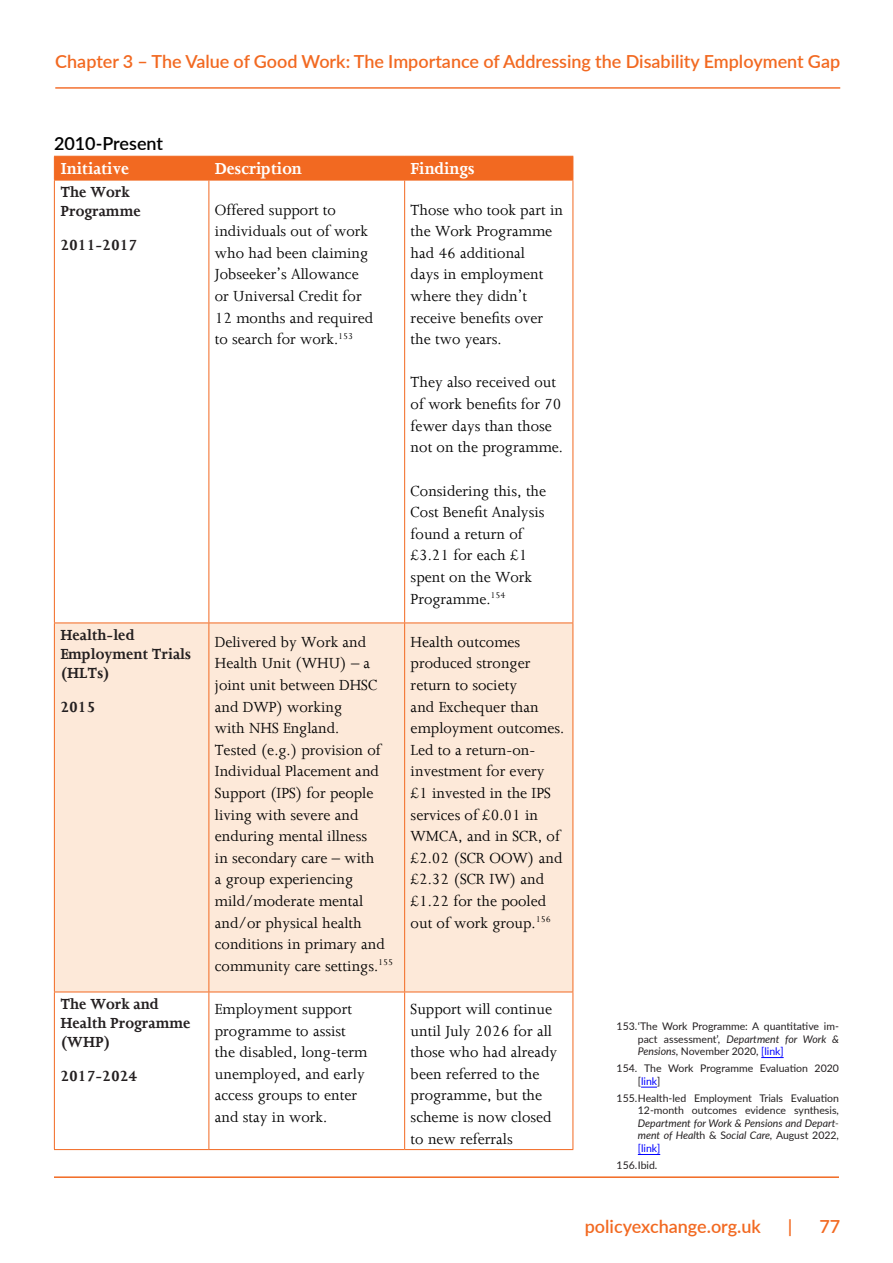
<style>
.page{position:relative;width:893px;height:1263px;background:#fff}
.page>*{position:absolute;margin:0;border:0;box-sizing:border-box;transform-origin:0 0}
.t1{font:600 18px "Lato";color:#f26921}
.t2{font:700 18px "Joanna";color:#fff}
.t3{font:600 18px "Lato";color:#000}
.First_para_body{font:16.5px/21.6px "Joanna";color:#000}
.t4{font:700 16.5px/19px "Joanna";color:#231f20}
.t5{font:10.5px/12.6px "Lato";color:#231f20;text-align:justify}
.s1{font-style:italic}
.s2{color:#00f}
</style>
<div class="page">
<hr style="left:55px;top:87px;width:785px;height:2px;background:#f37130">
<hr style="left:54px;top:1176px;width:785px;height:2px;background:#f26921">
<div style="left:55px;top:623px;width:518px;height:368px;background:#fde9d9"></div>
<div style="left:54px;top:156px;width:520px;height:24px;background:#f26921"></div>
<hr style="left:54px;top:180px;width:155px;height:1px;background:#f26921">
<hr style="left:54px;top:180px;width:1px;height:442px;background:#f26921">
<hr style="left:209px;top:180px;width:196px;height:1px;background:#f26921">
<hr style="left:208px;top:180px;width:1px;height:442px;background:#f26921">
<hr style="left:405px;top:180px;width:168px;height:1px;background:#f26921">
<hr style="left:404px;top:180px;width:1px;height:442px;background:#f26921">
<hr style="left:573px;top:180px;width:1px;height:442px;background:#f26921">
<hr style="left:54px;top:622px;width:155px;height:1px;background:#f26921">
<hr style="left:54px;top:623px;width:1px;height:368px;background:#f26921">
<hr style="left:209px;top:622px;width:196px;height:1px;background:#f26921">
<hr style="left:208px;top:623px;width:1px;height:368px;background:#f26921">
<hr style="left:405px;top:622px;width:168px;height:1px;background:#f26921">
<hr style="left:404px;top:623px;width:1px;height:368px;background:#f26921">
<hr style="left:573px;top:623px;width:1px;height:368px;background:#f26921">
<hr style="left:54px;top:992px;width:1px;height:157px;background:#f26921">
<hr style="left:208px;top:992px;width:1px;height:157px;background:#f26921">
<hr style="left:404px;top:992px;width:1px;height:157px;background:#f26921">
<hr style="left:573px;top:992px;width:1px;height:157px;background:#f26921">
<hr style="left:54px;top:991px;width:155px;height:1px;background:#f26921">
<hr style="left:209px;top:991px;width:196px;height:1px;background:#f26921">
<hr style="left:405px;top:991px;width:168px;height:1px;background:#f26921">
<hr style="left:54px;top:1149px;width:155px;height:1px;background:#f26921">
<hr style="left:209px;top:1149px;width:196px;height:1px;background:#f26921">
<hr style="left:405px;top:1149px;width:168px;height:1px;background:#f26921">
<svg style="left:761px;top:1057px;width:23px;height:1px"></svg>
<svg style="left:641px;top:1087px;width:16px;height:1px"></svg>
<svg style="left:638px;top:1154px;width:22px;height:1px"></svg>
<p class="t1" style="left:55px;top:49px;width:786px">Chapter 3 – The Value of Good Work: The Importance of Addressing the Disability Employment Gap</p>
<h3 class="t3" style="left:54px;top:130px;width:111px">2010-Present</h3>
<p class="t2" style="left:60px;top:157px;width:70px">Initiative</p>
<p class="t2" style="left:215px;top:157px;width:88px">Description</p>
<p class="t2" style="left:411px;top:157px;width:65px">Findings</p>
<p class="t4" style="left:60px;top:182px;width:82px">The Work<br>Programme</p>
<p class="t4" style="left:60px;top:235px;width:78px">2011-2017</p>
<p class="First_para_body" style="left:215px;top:199px;width:160px">Offered support to individuals out of work who had been claiming<br>Jobseeker’s Allowance or Universal Credit for<br>12 months and required to search for work.<sup>153</sup></p>
<p class="First_para_body" style="left:411px;top:199px;width:154px">Those who took part in the Work Programme had 46 additional<br>days in employment where they didn’t receive benefits over the two years.</p>
<p class="First_para_body" style="left:411px;top:371px;width:154px">They also received out of work benefits for 70 fewer days than those not on the programme.</p>
<p class="First_para_body" style="left:411px;top:479px;width:137px">Considering this, the<br>Cost Benefit Analysis found a return of £3.21 for each £1 spent on the Work<br>Programme.<sup>154</sup></p>
<p class="t4" style="left:60px;top:625px;width:132px">Health-led<br>Employment Trials (HLTs)</p>
<p class="t4" style="left:60px;top:697px;width:37px">2015</p>
<p class="t4" style="left:60px;top:994px;width:132px">The Work and<br>Health Programme (WHP)</p>
<p class="t4" style="left:60px;top:1066px;width:78px">2017-2024</p>
<p class="First_para_body" style="left:215px;top:631px;width:164px">Delivered by Work and<br>Health Unit (WHU) – a joint unit between DHSC and DWP) working<br>with NHS England.</p>
<p class="First_para_body" style="left:215px;top:739px;width:180px">Tested (e.g.) provision of<br>Individual Placement and<br>Support (IPS) for people living with severe and enduring mental illness<br>in secondary care – with<br>a group experiencing mild/moderate mental and/or physical health conditions in primary and community care settings.<sup>155</sup></p>
<p class="First_para_body" style="left:411px;top:631px;width:155px">Health outcomes produced stronger return to society<br>and Exchequer than employment outcomes.</p>
<p class="First_para_body" style="left:411px;top:739px;width:153px">Led to a return-on&shy;investment for every £1 invested in the IPS services of £0.01 in<br>WMCA, and in SCR, of £2.02 (SCR OOW) and £2.32 (SCR IW) and £1.22 for the pooled out of work group.<sup>156</sup></p>
<p class="First_para_body" style="left:215px;top:998px;width:154px">Employment support programme to assist the disabled, long-term unemployed, and early access groups to enter and stay in work.</p>
<p class="First_para_body" style="left:411px;top:998px;width:148px">Support will continue until July 2026 for all those who had already been referred to the programme, but the scheme is now closed to new referrals</p>
<p class="t5" style="left:638px;top:1019px;width:203px;text-indent:-21px">153.‘The Work Programme: A quantitative im&shy;pact assessment’, <span class="s1">Department for Work &amp; Pensions</span>, November 2020, <span class="s2">[link]</span></p>
<p class="t5" style="left:638px;top:1061px;width:203px;text-indent:-21px">154. The Work Programme Evaluation 2020 [<span class="s2">link</span>]</p>
<p class="t5" style="left:638px;top:1091px;width:203px;text-indent:-21px">155.Health-led Employment Trials Evaluation 12-month outcomes evidence synthesis, <span class="s1">Department for Work &amp; Pensions and Depart&shy;ment of Heal</span>th &amp; S<span class="s1">ocial Care,</span> August 2022, <span class="s2">[link]</span></p>
<p class="t5" style="left:617px;top:1158px;width:42px">156.Ibid.</p>
<p class="t1" style="left:585px;top:1213px;width:178px">policyexchange.org.uk</p>
<p class="t1" style="left:788px;top:1213px;width:6px">|</p>
<p class="t1" style="left:819px;top:1213px;width:22px">77</p>
</div>
